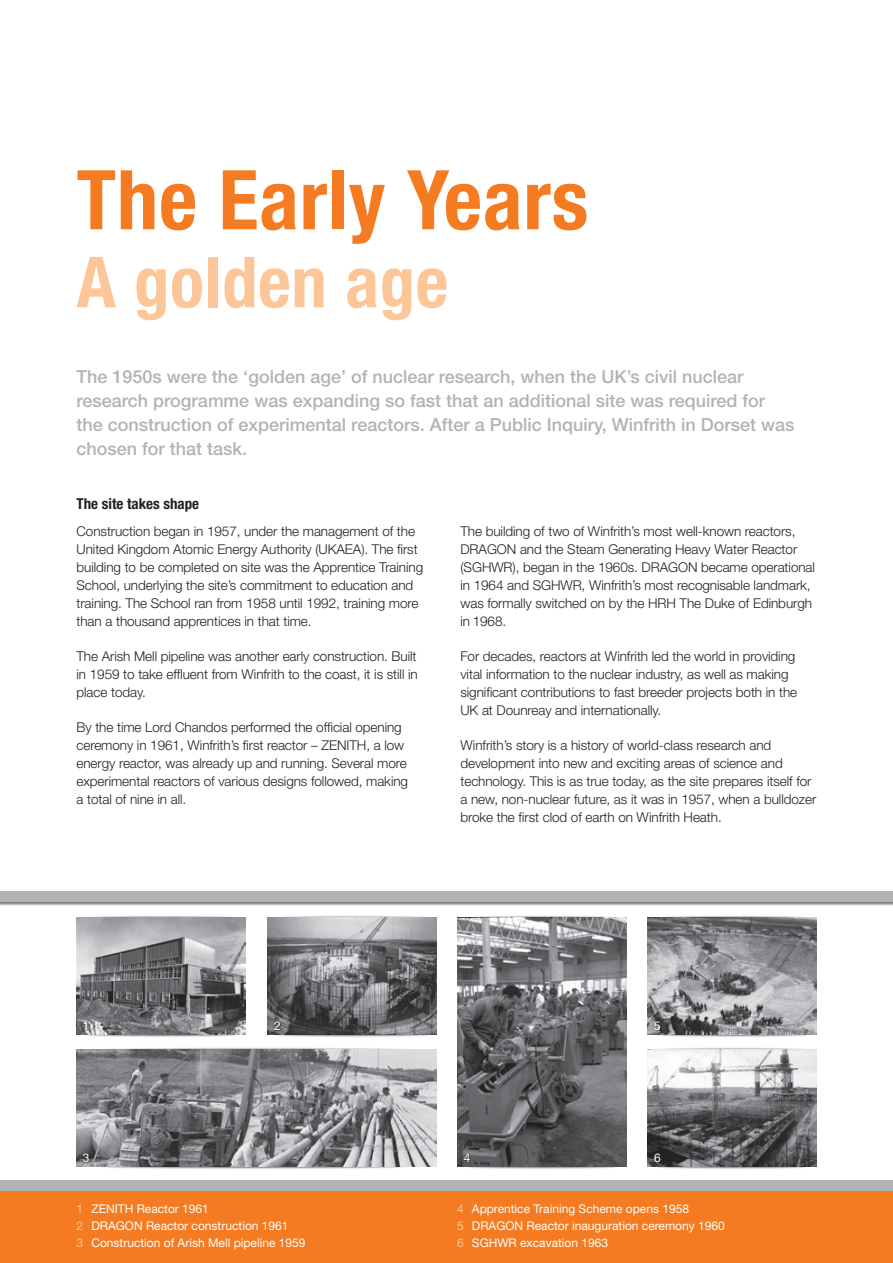
<style>
.page{position:relative;width:893px;height:1263px;background:#fff}
.page>*{position:absolute;margin:0;border:0;box-sizing:border-box;transform-origin:0 0}
.Main_Heading{font:700 condensed 82.5px "Helvetica Neue";letter-spacing:.01em;color:#f47b21}
.Main_Heading_PART2{font:700 condensed 70.5px "Helvetica Neue";letter-spacing:.01em;color:#fcc699}
.First_paragraph{font:500 18px/24px "Helvetica Neue";color:#b2b3b7}
.Heading_level_ONE{font:700 condensed 15px "Helvetica Neue";color:#231f20}
.Body_text{font:300 13.5px/18px "Helvetica Neue";letter-spacing:-.005em;color:#231f20}
.Caption_text{font:12px "Helvetica Neue";color:#fff}
.s1{color:#fcc699}
</style>
<div class="page">
<img style="left:647px;top:1157px;width:170px;height:12px">
<img style="left:647px;top:1025px;width:170px;height:12px">
<img style="left:663px;top:916px;width:154px;height:12px">
<img style="left:647px;top:1049px;width:169px;height:117px">
<img style="left:647px;top:917px;width:169px;height:117px">
<div style="left:0;top:1190px;width:893px;height:73px;background:#f47b21"></div>
<div style="left:0;top:1180px;width:893px;height:11px;background:#b2b3b7"></div>
<div style="left:0;top:891px;width:893px;height:15px;background:#231f20;opacity:.65"></div>
<div style="left:0;top:891px;width:5px;height:10px;background:#b2b3b7"></div>
<div style="left:5px;top:891px;width:888px;height:10px;background:#b2b3b7"></div>
<img style="left:77px;top:1166px;width:359px;height:3px">
<img style="left:77px;top:1049px;width:359px;height:117px">
<img style="left:457px;top:1157px;width:170px;height:12px">
<img style="left:78px;top:1034px;width:165px;height:3px">
<img style="left:77px;top:917px;width:168px;height:117px">
<img style="left:267px;top:1025px;width:170px;height:12px">
<img style="left:268px;top:917px;width:168px;height:117px">
<img style="left:457px;top:916px;width:170px;height:12px">
<img style="left:458px;top:917px;width:168px;height:249px">
<div style="left:84px;top:1153px;width:6px;height:10px;background:#231f20;opacity:.9"></div>
<div style="left:464px;top:1153px;width:7px;height:10px;background:#231f20;opacity:.9"></div>
<div style="left:655px;top:1022px;width:6px;height:9px;background:#231f20;opacity:.9"></div>
<div style="left:655px;top:1153px;width:6px;height:10px;background:#231f20"></div>
<hr style="left:84px;top:1021px;width:4px;height:10px;background:#231f20;opacity:.9">
<div style="left:274px;top:1021px;width:7px;height:10px;background:#231f20;opacity:.9"></div>
<p class="Main_Heading" style="left:77px;top:150px;width:513px">The Early Years</p>
<p class="Main_Heading_PART2" style="left:77px;top:239px;width:373px">A golden age</p>
<p class="First_paragraph" style="left:77px;top:364px;width:719px">The 1950s were the ‘golden age’ of nuclear research, when the UK’s civil nuclear research programme was expanding so fast that an additional site was required for the construction of experimental reactors. After a Public Inquiry, Winfrith in Dorset was chosen for that task.</p>
<p class="Heading_level_ONE" style="left:77px;top:495px;width:124px">The site takes shape</p>
<p class="Body_text" style="left:77px;top:522px;width:348px">Construction began in 1957, under the management of the United Kingdom Atomic Energy Authority (UKAEA). The first building to be completed on site was the Apprentice Training School, underlying the site’s commitment to education and training. The School ran from 1958 until 1992, training more than a thousand apprentices in that time.</p>
<p class="Body_text" style="left:77px;top:647px;width:343px;text-align:justify">The Arish Mell pipeline was another early construction. Built in 1959 to take effluent from Winfrith to the coast, it is still in place today.</p>
<p class="Body_text" style="left:77px;top:718px;width:333px">By the time Lord Chandos performed the official opening ceremony in 1961, Winfrith’s first reactor – ZENITH, a low energy reactor, was already up and running. Several more experimental reactors of various designs followed, making a total of nine in all.</p>
<p class="Body_text" style="left:460px;top:522px;width:356px">The building of two of Winfrith’s most well-known reactors, DRAGON and the Steam Generating Heavy Water Reactor (SGHWR), began in the 1960s. DRAGON became operational in 1964 and SGHWR, Winfrith’s most recognisable landmark, was formally switched on by the HRH The Duke of Edinburgh in 1968.</p>
<p class="Body_text" style="left:460px;top:647px;width:338px">For decades, reactors at Winfrith led the world in providing vital information to the nuclear industry, as well as making significant contributions to fast breeder projects both in the UK at Dounreay and internationally.</p>
<p class="Body_text" style="left:460px;top:736px;width:357px">Winfrith’s story is a history of world-class research and development into new and exciting areas of science and technology. This is as true today, as the site prepares itself for a new, non-nuclear future, as it was in 1957, when a bulldozer broke the first clod of earth on Winfrith Heath.</p>
<p class="Caption_text" style="left:83px;top:1018px;width:8px">1</p>
<p class="Caption_text" style="left:274px;top:1018px;width:8px">2</p>
<p class="Caption_text" style="left:654px;top:1018px;width:8px">5</p>
<p class="Caption_text" style="left:83px;top:1150px;width:8px">3</p>
<p class="Caption_text" style="left:464px;top:1150px;width:8px">4</p>
<p class="Caption_text" style="left:654px;top:1150px;width:8px">6</p>
<p class="Caption_text" style="left:77px;top:1201px;width:134px"><span class="s1">1</span> ZENITH Reactor 1961</p>
<p class="Caption_text" style="left:77px;top:1218px;width:214px"><span class="s1">2</span> DRAGON Reactor construction 1961</p>
<p class="Caption_text" style="left:77px;top:1236px;width:230px"><span class="s1">3</span> Construction of Arish Mell pipeline 1959</p>
<p class="Caption_text" style="left:457px;top:1201px;width:234px"><span class="s1">4</span> Apprentice Training Scheme opens 1958</p>
<p class="Caption_text" style="left:457px;top:1218px;width:269px"><span class="s1">5</span> DRAGON Reactor inauguration ceremony 1960</p>
<p class="Caption_text" style="left:457px;top:1236px;width:153px"><span class="s1">6</span> SGHWR excavation 1963</p>
</div>
